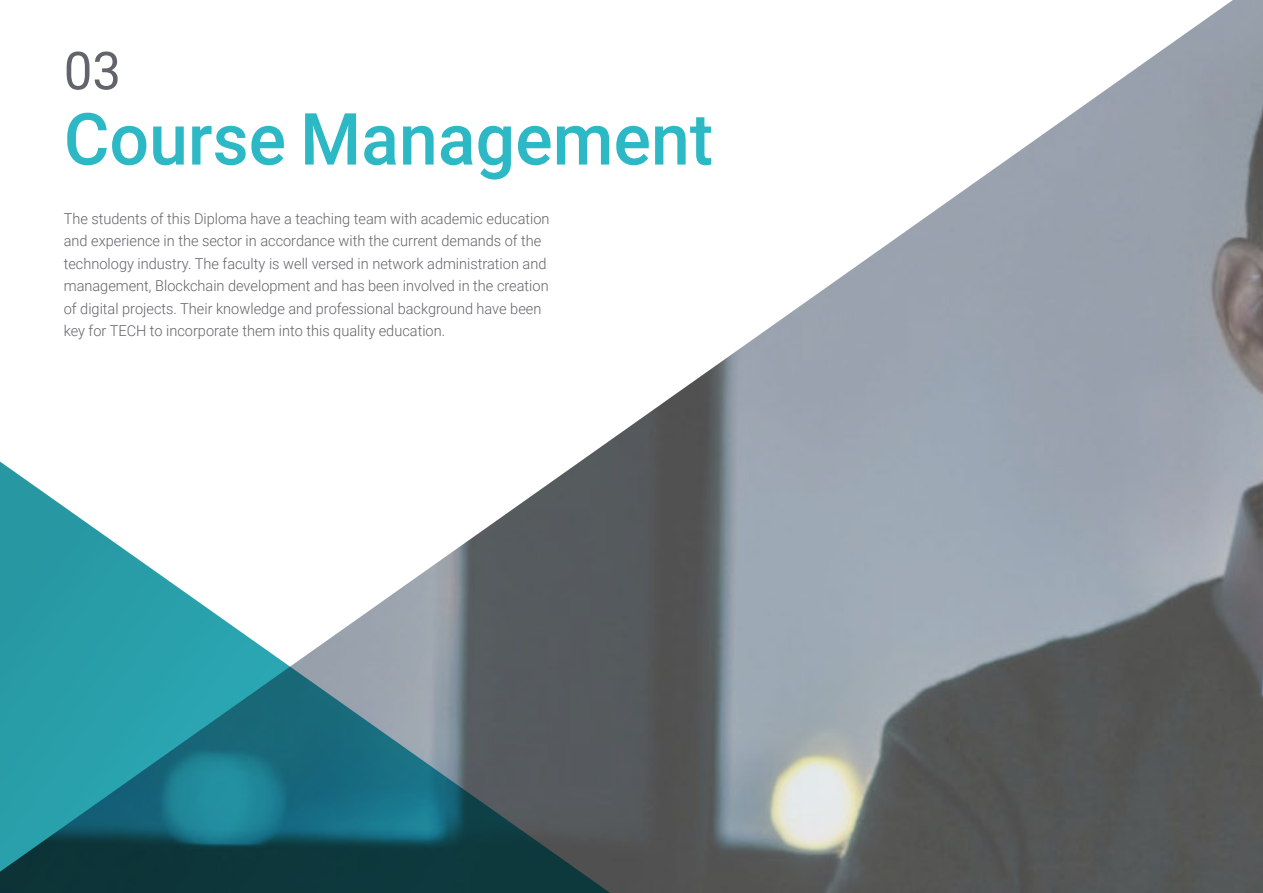
<style>
.page{position:relative;width:1263px;height:893px;background:#fff}
.page>*{position:absolute;margin:0;border:0;box-sizing:border-box;transform-origin:0 0}
.t1{font:500 72px "Roboto";color:#2db8c5}
.t2{font:52.5px "Roboto";color:#61646a}
.t3{font:300 15px/22.5px "Roboto";color:#61646a}
</style>
<div class="page">
<img style="left:602px;top:0;width:661px;height:893px">
<svg style="left:0;top:446px;width:640px;height:447px"></svg>
<h2 class="t2" style="left:64px;top:34px;width:59px">03</h2>
<h1 class="t1" style="left:64px;top:89px;width:651px">Course Management</h1>
<p class="t3" style="left:64px;top:207px;width:487px">The students of this Diploma have a teaching team with academic education and experience in the sector in accordance with the current demands of the technology industry. The faculty is well versed in network administration and management, Blockchain development and has been involved in the creation of digital projects. Their knowledge and professional background have been key for TECH to incorporate them into this quality education.</p>
</div>
